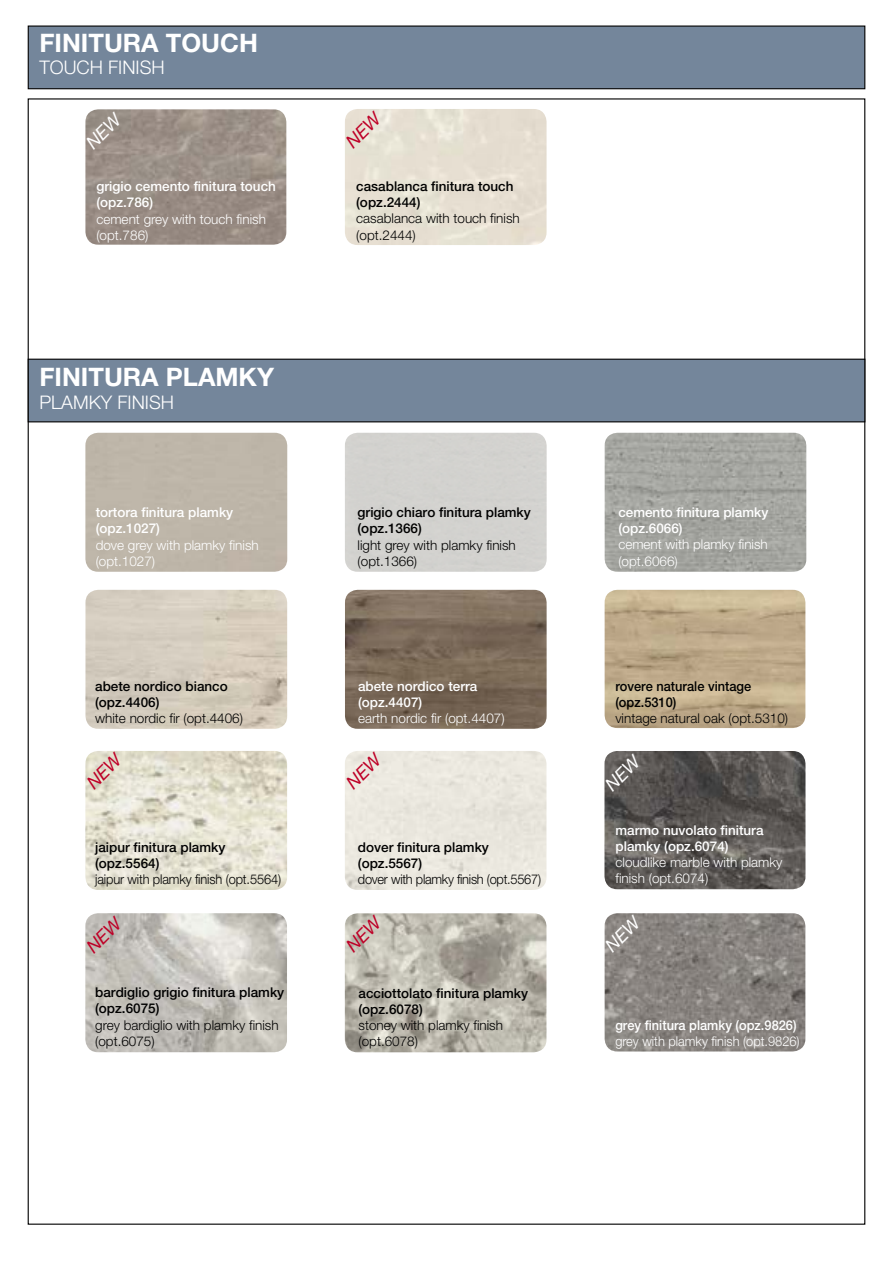
<style>
.page{position:relative;width:893px;height:1263px;background:#fff}
.page>*{position:absolute;margin:0;border:0;box-sizing:border-box;transform-origin:0 0}
.t1{font:700 25.5px "Helvetica Neue LT Pro";color:#fff}
.t2{font:300 18.75px "Helvetica Neue LT Pro";color:#fff}
.t3{font:500 13.5px/16.2px "Helvetica Neue LT Pro";color:#000}
.t4{font:300 13.5px/16.2px "Helvetica Neue LT Pro";color:#000}
.t5{font:300 13.5px/16.2px "Helvetica Neue LT Pro";color:#fff}
.t6{font:500 13.5px/16.2px "Helvetica Neue LT Pro";color:#fff}
.t7{font:300 13.5px "Helvetica Neue LT Pro";color:#000;scale:.95 1}
.t8{font:500 13.5px/16.2px "Helvetica Neue LT Pro";color:#000;scale:.95 1}
.t9{font:300 13.5px "Helvetica Neue LT Pro";letter-spacing:-.02em;color:#000;scale:.95 1}
.t10{font:300 13.5px "Helvetica Neue LT Pro";color:#fff;scale:.95 1}
.t11{font:500 13.5px "Helvetica Neue LT Pro";color:#fff;scale:.95 1}
</style>
<div class="page">
<div style="left:28px;top:26px;width:837px;height:63px;background:#74869b;border:1px solid #000"></div>
<img style="left:85px;top:109px;width:201px;height:136px">
<img style="left:345px;top:109px;width:202px;height:136px">
<div style="left:28px;top:359px;width:837px;height:63px;background:#74869b;border:1px solid #000"></div>
<div style="left:345px;top:433px;width:202px;height:139px;background:#d3d2cf"></div>
<div style="left:85px;top:433px;width:202px;height:139px;background:#beb5a9"></div>
<img style="left:605px;top:433px;width:201px;height:139px">
<img style="left:85px;top:913px;width:202px;height:139px">
<img style="left:85px;top:751px;width:202px;height:139px">
<img style="left:85px;top:590px;width:202px;height:139px">
<img style="left:604px;top:751px;width:201px;height:138px">
<img style="left:605px;top:913px;width:200px;height:138px">
<img style="left:605px;top:590px;width:200px;height:138px">
<img style="left:345px;top:913px;width:201px;height:139px">
<img style="left:345px;top:590px;width:202px;height:139px">
<svg style="left:85px;top:111px;width:38px;height:39px"></svg>
<svg style="left:604px;top:753px;width:38px;height:39px"></svg>
<svg style="left:604px;top:915px;width:38px;height:38px"></svg>
<svg style="left:345px;top:110px;width:38px;height:39px"></svg>
<svg style="left:85px;top:915px;width:39px;height:39px;background:#bfbcb6"></svg>
<svg style="left:85px;top:751px;width:39px;height:39px;background:#e2dfcd"></svg>
<svg style="left:345px;top:914px;width:38px;height:39px"></svg>
<svg style="left:345px;top:751px;width:38px;height:39px"></svg>
<h1 class="t1" style="left:39px;top:27px;width:220px">FINITURA TOUCH</h1>
<h2 class="t2" style="left:39px;top:56px;width:127px">TOUCH FINISH</h2>
<p class="t6" style="left:96px;top:178px;width:181px">grigio cemento finitura touch (opz.786)</p>
<p class="t5" style="left:96px;top:210px;width:171px">cement grey with touch finish (opt.786)</p>
<h1 class="t1" style="left:39px;top:361px;width:236px">FINITURA PLAMKY</h1>
<h2 class="t2" style="left:39px;top:390px;width:136px">PLAMKY FINISH</h2>
<p class="t6" style="left:96px;top:504px;width:139px">tortora finitura plamky (opz.1027)</p>
<p class="t5" style="left:96px;top:536px;width:165px">dove grey with plamky finish (opt.1027)</p>
<p class="t3" style="left:95px;top:678px;width:134px">abete nordico bianco (opz.4406)</p>
<p class="t4" style="left:95px;top:710px;width:149px">white nordic fir (opt.4406)</p>
<p class="t3" style="left:95px;top:839px;width:132px">jaipur finitura plamky (opz.5564)</p>
<p class="t7" style="left:95px;top:871px;width:197px">jaipur with plamky finish (opt.5564)</p>
<p class="t3" style="left:95px;top:984px;width:191px">bardiglio grigio finitura plamky (opz.6075)</p>
<p class="t4" style="left:95px;top:1016px;width:185px">grey bardiglio with plamky finish (opt.6075)</p>
<p class="t3" style="left:356px;top:178px;width:159px">casablanca finitura touch (opz.2444)</p>
<p class="t4" style="left:356px;top:210px;width:165px">casablanca with touch finish (opt.2444)</p>
<p class="t3" style="left:358px;top:504px;width:175px">grigio chiaro finitura plamky (opz.1366)</p>
<p class="t4" style="left:358px;top:536px;width:160px">light grey with plamky finish (opt.1366)</p>
<p class="t6" style="left:358px;top:678px;width:121px">abete nordico terra (opz.4407)</p>
<p class="t5" style="left:358px;top:710px;width:148px">earth nordic fir (opt.4407)</p>
<p class="t3" style="left:358px;top:839px;width:133px">dover finitura plamky (opz.5567)</p>
<p class="t9" style="left:358px;top:871px;width:194px">dover with plamky finish (opt.5567)</p>
<p class="t3" style="left:359px;top:984px;width:171px">acciottolato finitura plamky (opz.6078)</p>
<p class="t4" style="left:359px;top:1017px;width:146px">stoney with plamky finish (opt.6078)</p>
<p class="t6" style="left:618px;top:504px;width:152px">cemento finitura plamky (opz.6066)</p>
<p class="t5" style="left:618px;top:536px;width:151px">cement with plamky finish (opt.6066)</p>
<p class="t8" style="left:615px;top:677px;width:145px">rovere naturale vintage (opz.5310)</p>
<p class="t4" style="left:615px;top:710px;width:174px">vintage natural oak (opt.5310)</p>
<p class="t6" style="left:615px;top:821px;width:150px">marmo nuvolato finitura plamky (opz.6074)</p>
<p class="t5" style="left:615px;top:854px;width:169px">cloudlike marble with plamky finish (opt.6074)</p>
<p class="t11" style="left:615px;top:1017px;width:192px">grey finitura plamky (opz.9826)</p>
<p class="t10" style="left:615px;top:1033px;width:196px">grey with plamky finish (opt.9826)</p>
</div>
